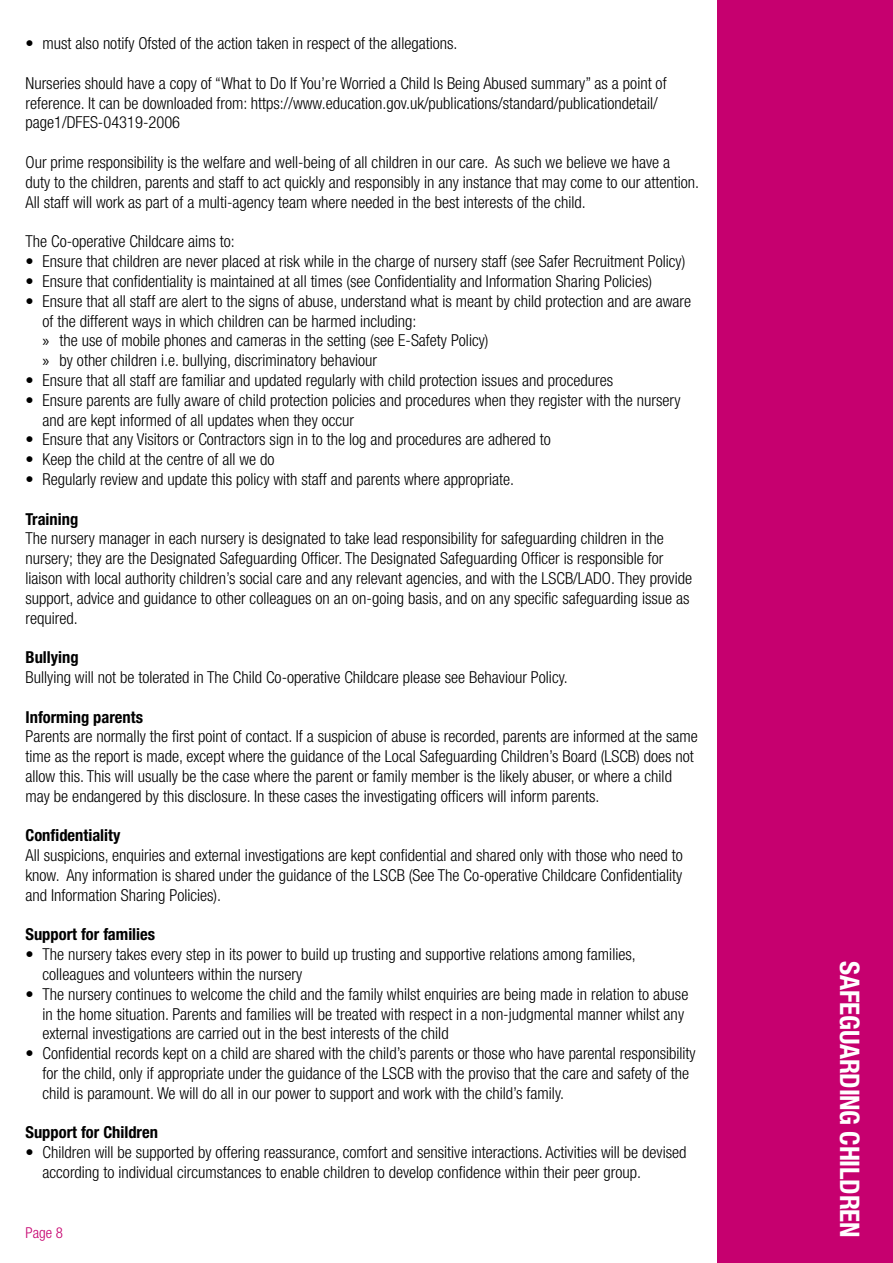
<style>
.page{position:relative;width:893px;height:1263px;background:#fff}
.page>*{position:absolute;margin:0;border:0;box-sizing:border-box;transform-origin:0 0}
.t1{font:700 condensed 27px "Helvetica Neue";letter-spacing:-.01em;color:#fff}
.t2{font:300 condensed 16.5px/19.8px "Helvetica Neue";color:#000}
.t3{font:700 condensed 16.5px "Helvetica Neue";color:#000}
.t4{font:300 condensed 15px "Helvetica Neue";color:#c6006f}
.s1{font-family:"Myriad Pro";font-weight:400;font-stretch:normal}
</style>
<div class="page">
<div style="left:718px;top:0;width:175px;height:1263px;background:#c6006f"></div>
<p class="t2" style="left:26px;top:33px;width:434px">• must also notify Ofsted of the action taken in respect of the allegations.</p>
<p class="t2" style="left:26px;top:73px;width:643px">Nurseries should have a copy of “What to Do If You’re Worried a Child Is Being Abused summary” as a point of reference. It can be downloaded from: https://www.education.gov.uk/publications/standard/publicationdetail/ page1/DFES-04319-2006</p>
<p class="t2" style="left:26px;top:152px;width:675px">Our prime responsibility is the welfare and well-being of all children in our care. As such we believe we have a duty to the children, parents and staff to act quickly and responsibly in any instance that may come to our attention.<br>All staff will work as part of a multi-agency team where needed in the best interests of the child.</p>
<p class="t2" style="left:26px;top:231px;width:211px">The Co-operative Childcare aims to:</p>
<p class="t2" style="left:26px;top:251px;width:661px">• Ensure that children are never placed at risk while in the charge of nursery staff (see Safer Recruitment Policy)</p>
<p class="t2" style="left:26px;top:271px;width:628px">• Ensure that confidentiality is maintained at all times (see Confidentiality and Information Sharing Policies)</p>
<p class="t2" style="left:43px;top:291px;width:650px;text-indent:-17px">• Ensure that all staff are alert to the signs of abuse, understand what is meant by child protection and are aware of the different ways in which children can be harmed including:<br><span class="s1">»</span> the use of mobile phones and cameras in the setting (see E-Safety Policy)<br><span class="s1">»</span> by other children i.e. bullying, discriminatory behaviour</p>
<p class="t2" style="left:26px;top:370px;width:589px">• Ensure that all staff are familiar and updated regularly with child protection issues and procedures</p>
<p class="t2" style="left:43px;top:390px;width:640px;text-indent:-17px">• Ensure parents are fully aware of child protection policies and procedures when they register with the nursery and are kept informed of all updates when they occur</p>
<p class="t2" style="left:26px;top:429px;width:527px">• Ensure that any Visitors or Contractors sign in to the log and procedures are adhered to</p>
<p class="t2" style="left:26px;top:449px;width:251px">• Keep the child at the centre of all we do</p>
<p class="t2" style="left:26px;top:469px;width:490px">• Regularly review and update this policy with staff and parents where appropriate.</p>
<p class="t3" style="left:26px;top:509px;width:54px">Training</p>
<p class="t2" style="left:26px;top:528px;width:668px">The nursery manager in each nursery is designated to take lead responsibility for safeguarding children in the nursery; they are the Designated Safeguarding Officer. The Designated Safeguarding Officer is responsible for liaison with local authority children’s social care and any relevant agencies, and with the LSCB/LADO. They provide support, advice and guidance to other colleagues on an on-going basis, and on any specific safeguarding issue as required.</p>
<p class="t3" style="left:26px;top:647px;width:55px">Bullying</p>
<p class="t2" style="left:26px;top:667px;width:544px">Bullying will not be tolerated in The Child Co-operative Childcare please see Behaviour Policy.</p>
<p class="t3" style="left:26px;top:707px;width:119px">Informing parents</p>
<p class="t2" style="left:26px;top:726px;width:674px">Parents are normally the first point of contact. If a suspicion of abuse is recorded, parents are informed at the same time as the report is made, except where the guidance of the Local Safeguarding Children’s Board (LSCB) does not allow this. This will usually be the case where the parent or family member is the likely abuser, or where a child may be endangered by this disclosure. In these cases the investigating officers will inform parents.</p>
<p class="t3" style="left:26px;top:825px;width:96px">Confidentiality</p>
<p class="t2" style="left:26px;top:845px;width:659px;text-align:justify">All suspicions, enquiries and external investigations are kept confidential and shared only with those who need to know. Any information is shared under the guidance of the LSCB (See The Co-operative Childcare Confidentiality and Information Sharing Policies).</p>
<p class="t3" style="left:26px;top:924px;width:131px">Support for families</p>
<p class="t2" style="left:43px;top:944px;width:595px;text-indent:-17px">• The nursery takes every step in its power to build up trusting and supportive relations among families, colleagues and volunteers within the nursery</p>
<p class="t2" style="left:43px;top:984px;width:647px;text-indent:-17px">• The nursery continues to welcome the child and the family whilst enquiries are being made in relation to abuse in the home situation. Parents and families will be treated with respect in a non-judgmental manner whilst any external investigations are carried out in the best interests of the child</p>
<p class="t2" style="left:43px;top:1043px;width:655px;text-indent:-17px">• Confidential records kept on a child are shared with the child’s parents or those who have parental responsibility for the child, only if appropriate under the guidance of the LSCB with the proviso that the care and safety of the child is paramount. We will do all in our power to support and work with the child’s family.</p>
<p class="t3" style="left:26px;top:1122px;width:134px">Support for Children</p>
<p class="t2" style="left:43px;top:1142px;width:645px;text-indent:-17px">• Children will be supported by offering reassurance, comfort and sensitive interactions. Activities will be devised according to individual circumstances to enable children to develop confidence within their peer group.</p>
<p class="t4" style="left:26px;top:1224px;width:39px">Page 8</p>
<h1 class="t1" style="left:866px;top:961px;width:278px;rotate:90deg">SAFEGUARDING CHILDREN</h1>
</div>
